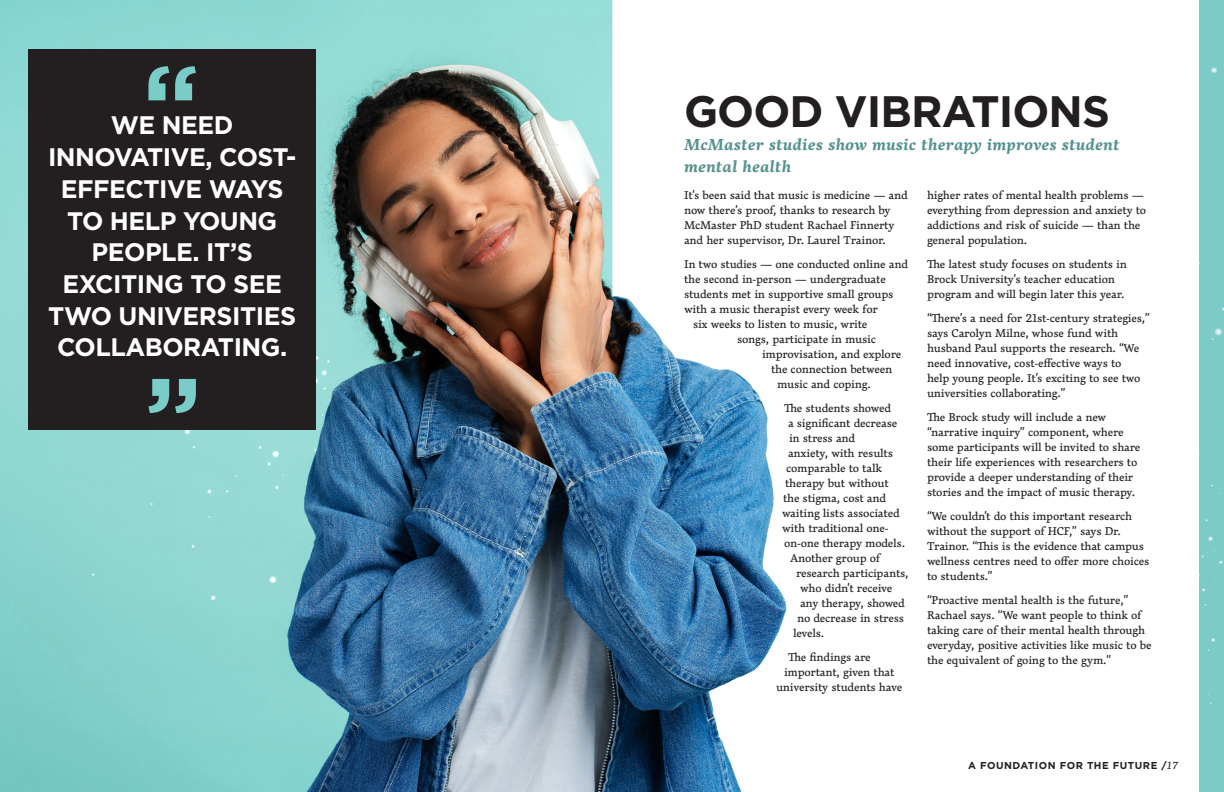
<style>
.page{position:relative;width:1224px;height:792px;background:#fff}
.page>*{position:absolute;margin:0;border:0;box-sizing:border-box;transform-origin:0 0}
.Body_Copy{font:700 44px "Gotham";letter-spacing:-.02em;color:#231f20}
.BCOPY{font:700 25.3px/31.7px "Gotham";letter-spacing:-.02em;color:#fff;text-align:center}
.t1{font:italic 700 15.5px/22.4px "Dederon";color:#549290}
.BCOPY-2{font:11px/15px "Dederon";letter-spacing:-.02em;color:#231f20}
.t2{font:700 10px "Gotham";letter-spacing:.05em;color:#231f20}
.s1{font-family:"Dederon";font-weight:400;font-style:italic}
</style>
<div class="page">
<img style="left:0;top:0;width:787px;height:792px">
<div style="left:28px;top:49px;width:288px;height:380px;background:#231f20"></div>
<svg style="left:148px;top:66px;width:48px;height:34px"></svg>
<svg style="left:148px;top:379px;width:48px;height:34px"></svg>
<div style="left:1200px;top:0;width:24px;height:792px;background:#7bcbc8"></div>
<p class="BCOPY" style="left:48px;top:109px;width:250px">WE NEED<br>INNOVATIVE, COST-<br>EFFECTIVE WAYS<br>TO HELP YOUNG<br>PEOPLE. IT’S<br>EXCITING TO SEE<br>TWO UNIVERSITIES<br>COLLABORATING.</p>
<p class="Body_Copy" style="left:684px;top:86px;width:428px">GOOD VIBRATIONS</p>
<p class="t1" style="left:684px;top:133px;width:437px">McMaster studies show music therapy improves student mental health</p>
<p class="BCOPY-2" style="left:684px;top:188px;width:225px">It’s been said that music is medicine — and now there’s proof, thanks to research by McMaster PhD student Rachael Finnerty and her supervisor, Dr. Laurel Trainor.</p>
<p class="BCOPY-2" style="left:684px;top:257px;width:226px">In two studies — one conducted online and</p>
<p class="BCOPY-2" style="left:684px;top:272px;width:203px">the second in-person — undergraduate</p>
<p class="BCOPY-2" style="left:684px;top:287px;width:211px">students met in supportive small groups</p>
<p class="BCOPY-2" style="left:684px;top:302px;width:195px">with a music therapist every week for</p>
<p class="BCOPY-2" style="left:693px;top:317px;width:176px">six weeks to listen to music, write</p>
<p class="BCOPY-2" style="left:737px;top:332px;width:141px">songs, participate in music</p>
<p class="BCOPY-2" style="left:762px;top:347px;width:141px">improvisation, and explore</p>
<p class="BCOPY-2" style="left:771px;top:362px;width:123px">the connection between</p>
<p class="BCOPY-2" style="left:777px;top:377px;width:95px">music and coping.</p>
<p class="BCOPY-2" style="left:784px;top:401px;width:109px">The students showed</p>
<p class="BCOPY-2" style="left:788px;top:416px;width:111px">a significant decrease</p>
<p class="BCOPY-2" style="left:789px;top:431px;width:68px">in stress and</p>
<p class="BCOPY-2" style="left:788px;top:446px;width:107px">anxiety, with results</p>
<p class="BCOPY-2" style="left:786px;top:461px;width:97px">comparable to talk</p>
<p class="BCOPY-2" style="left:785px;top:476px;width:105px">therapy but without</p>
<p class="BCOPY-2" style="left:783px;top:491px;width:105px">the stigma, cost and</p>
<p class="BCOPY-2" style="left:782px;top:506px;width:119px">waiting lists associated</p>
<p class="BCOPY-2" style="left:782px;top:521px;width:108px">with traditional one-</p>
<p class="BCOPY-2" style="left:784px;top:536px;width:123px">on-one therapy models.</p>
<p class="BCOPY-2" style="left:790px;top:551px;width:92px">Another group of</p>
<p class="BCOPY-2" style="left:796px;top:566px;width:114px">research participants,</p>
<p class="BCOPY-2" style="left:800px;top:581px;width:94px">who didn’t receive</p>
<p class="BCOPY-2" style="left:800px;top:596px;width:107px">any therapy, showed</p>
<p class="BCOPY-2" style="left:797px;top:611px;width:109px">no decrease in stress</p>
<p class="BCOPY-2" style="left:793px;top:626px;width:33px">levels.</p>
<p class="BCOPY-2" style="left:788px;top:650px;width:84px">The findings are</p>
<p class="BCOPY-2" style="left:784px;top:665px;width:112px">important, given that</p>
<p class="BCOPY-2" style="left:776px;top:680px;width:128px">university students have</p>
<p class="BCOPY-2" style="left:927px;top:188px;width:221px">higher rates of mental health problems — everything from depression and anxiety to addictions and risk of suicide — than the general population.</p>
<p class="BCOPY-2" style="left:927px;top:257px;width:202px">The latest study focuses on students in<br>Brock University’s teacher education program and will begin later this year.</p>
<p class="BCOPY-2" style="left:927px;top:311px;width:224px">“There’s a need for 21st-century strategies,” says Carolyn Milne, whose fund with husband Paul supports the research. “We need innovative, cost-effective ways to<br>help young people. It’s exciting to see two universities collaborating.”</p>
<p class="BCOPY-2" style="left:927px;top:410px;width:215px">The Brock study will include a new “narrative inquiry” component, where some participants will be invited to share their life experiences with researchers to provide a deeper understanding of their stories and the impact of music therapy.</p>
<p class="BCOPY-2" style="left:927px;top:509px;width:224px">“We couldn’t do this important research without the support of HCF,” says Dr.<br>Trainor. “This is the evidence that campus wellness centres need to offer more choices to students.”</p>
<p class="BCOPY-2" style="left:927px;top:593px;width:226px">“Proactive mental health is the future,” Rachael says. “We want people to think of taking care of their mental health through everyday, positive activities like music to be the equivalent of going to the gym.”</p>
<p class="t2" style="left:968px;top:759px;width:211px">A FOUNDATION FOR THE FUTURE /<span class="s1">17</span></p>
</div>
